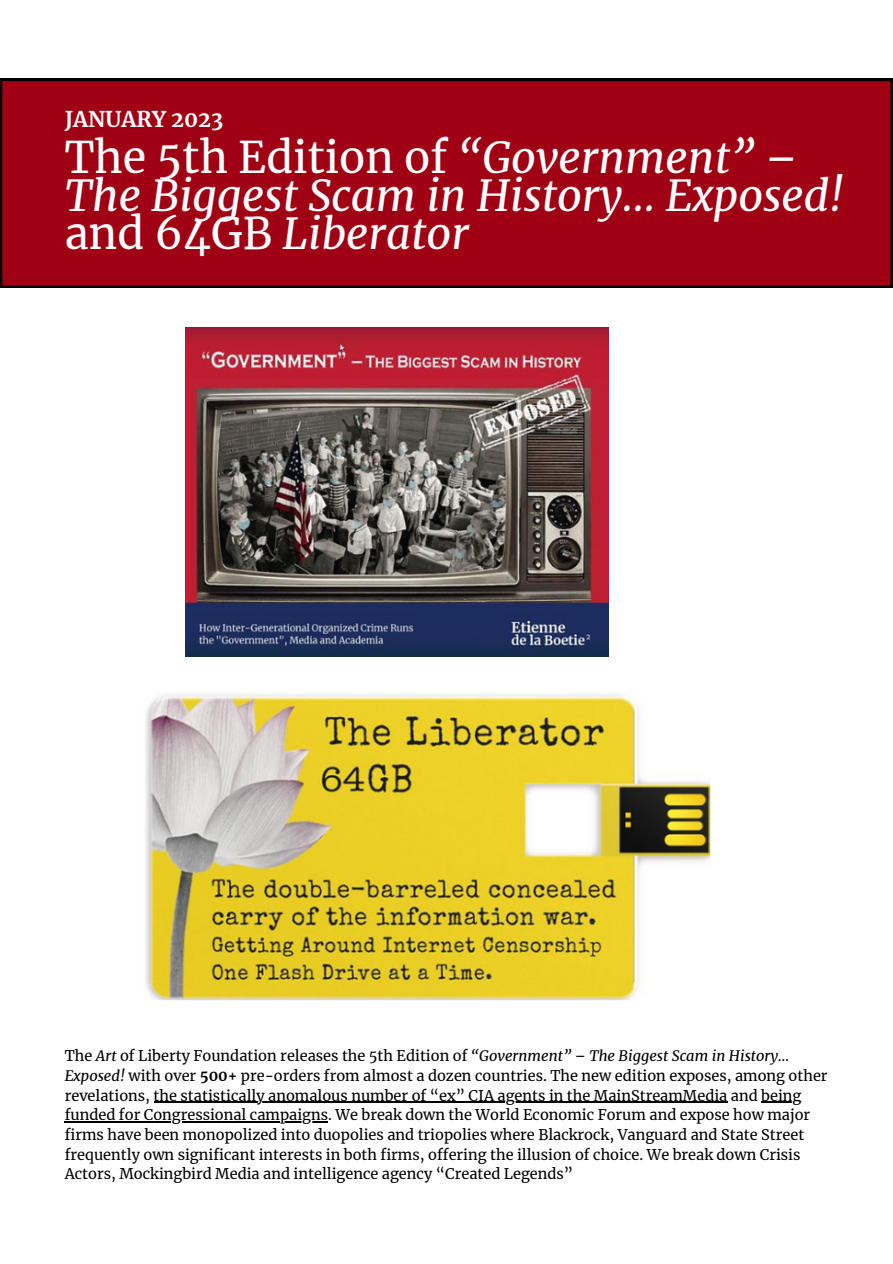
<style>
.page{position:relative;width:893px;height:1264px;background:#fff}
.page>*{position:absolute;margin:0;border:0;box-sizing:border-box;transform-origin:0 0}
.t1{font:italic 43.05px/38.2px "Merriweather";color:#fff}
.t2{font:700 21.45px "Merriweather";color:#fff}
.t3{font:14.55px/19.6px "Merriweather";color:#000001}
.s1{font-style:normal}
.s2{font-style:italic}
.s3{font-weight:700}
</style>
<div class="page">
<div style="left:0;top:79px;width:892px;height:209px;background:#a00013"></div>
<img style="left:185px;top:328px;width:423px;height:328px">
<img style="left:145px;top:692px;width:566px;height:309px">
<hr style="left:154px;top:1101px;width:573px;height:1px;background:#000001">
<hr style="left:761px;top:1101px;width:40px;height:1px;background:#000001">
<hr style="left:65px;top:1121px;width:263px;height:1px;background:#000001">
<p class="t2" style="left:65px;top:106px;width:160px">JANUARY 2023</p>
<p class="t1" style="left:65px;top:138px;width:780px"><span class="s1">The 5th Edition of</span> “Government” –<br>The Biggest Scam in History… Exposed! <span class="s1">and 64GB</span> Liberator</p>
<p class="t3" style="left:65px;top:1046px;width:764px">The <span class="s2">Art</span> of Liberty Foundation releases the 5th Edition of <span class="s2">“Government” – The Biggest Scam in History… Exposed!</span> with over <span class="s3">500+</span> pre-orders from almost a dozen countries. The new edition exposes, among other revelations, the statistically anomalous number of “ex” CIA agents in the MainStreamMedia and being funded for Congressional campaigns. We break down the World Economic Forum and expose how major firms have been monopolized into duopolies and triopolies where Blackrock, Vanguard and State Street frequently own significant interests in both firms, offering the illusion of choice. We break down Crisis Actors, Mockingbird Media and intelligence agency “Created Legends”</p>
</div>
